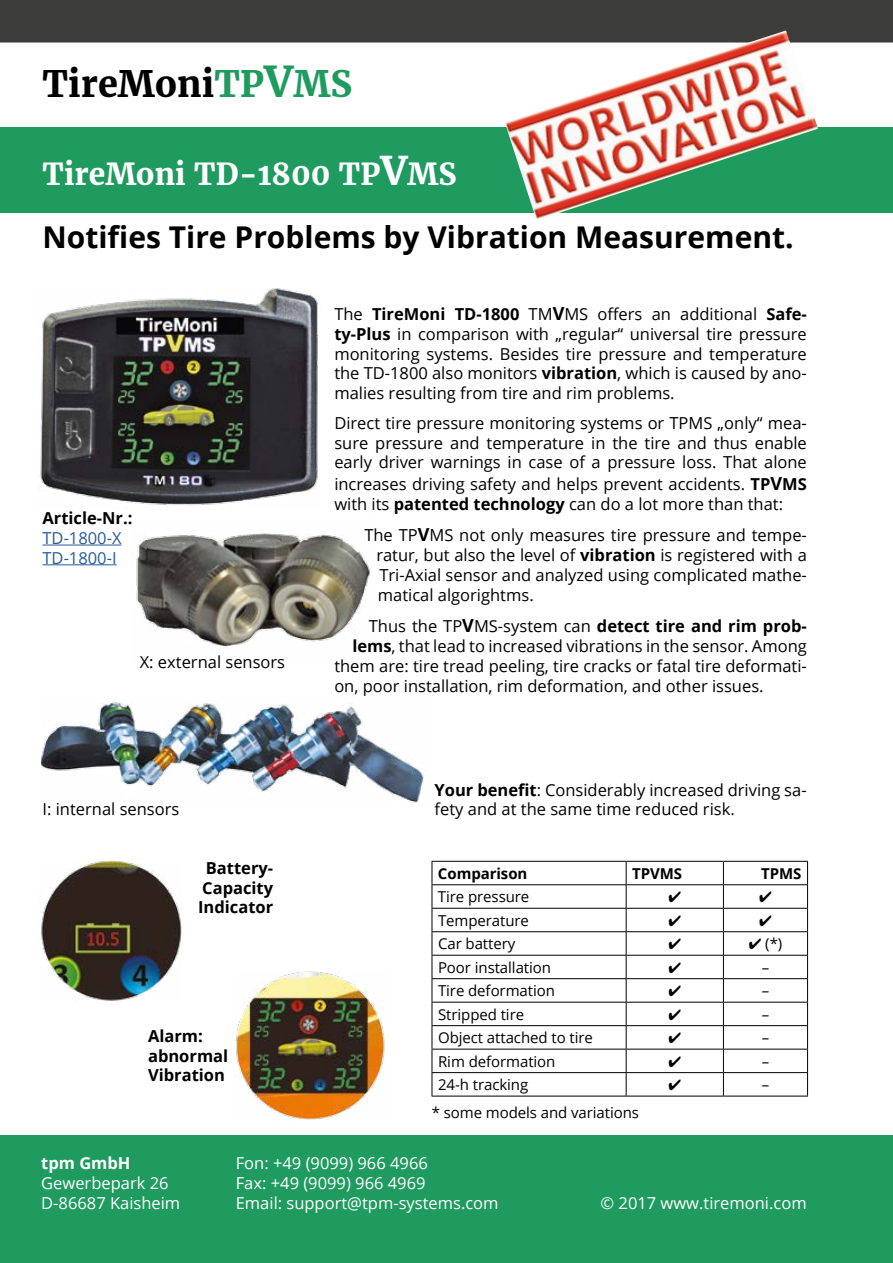
<style>
.page{position:relative;width:893px;height:1263px;background:#fff}
.page>*{position:absolute;margin:0;border:0;box-sizing:border-box;transform-origin:0 0}
.t1{font:700 36px "Merriweather";color:#000}
.t2{font:700 30px "Open Sans";color:#000}
.t3{font:700 30px "Merriweather";color:#fff}
.t4{font:16.5px/19.8px "Open Sans";color:#000;text-align:justify}
.t5{font:16.5px/19.8px "Open Sans";color:#fff}
.t6{font:700 16.5px/19.8px "Open Sans";color:#000;text-align:center}
.t7{font:16.5px/19.8px "Open Sans";color:#275b9b}
.t8{font:700 16.5px "Open Sans";color:#fff}
.t9{font:15px "Open Sans";letter-spacing:-.005em;color:#000}
.t10{font:700 15px "Open Sans";letter-spacing:-.005em;color:#000}
.s1{color:#209b60}
.s2{font-size:42px;color:#209b60}
.s3{font-size:39px}
.s4{font-weight:700}
.s5{font-weight:700;font-size:18px}
</style>
<div class="page">
<div style="left:0;top:0;width:893px;height:43px;background:#3c3c3b"></div>
<div style="left:0;top:128px;width:893px;height:85px;background:#209b60"></div>
<div style="left:0;top:1135px;width:893px;height:128px;background:#209b60"></div>
<img style="left:40px;top:288px;width:279px;height:217px">
<img style="left:136px;top:533px;width:235px;height:115px">
<hr style="left:43px;top:545px;width:79px;height:1px;background:#275b9b">
<hr style="left:43px;top:564px;width:74px;height:1px;background:#275b9b">
<img style="left:41px;top:860px;width:140px;height:141px">
<img style="left:236px;top:971px;width:149px;height:149px">
<hr style="left:432px;top:884px;width:194px;height:1px;background:#000">
<hr style="left:626px;top:884px;width:97px;height:1px;background:#000">
<hr style="left:723px;top:884px;width:85px;height:1px;background:#000">
<hr style="left:432px;top:908px;width:194px;height:1px;background:#000">
<hr style="left:626px;top:908px;width:97px;height:1px;background:#000">
<hr style="left:723px;top:908px;width:85px;height:1px;background:#000">
<hr style="left:432px;top:931px;width:194px;height:1px;background:#000">
<hr style="left:626px;top:931px;width:97px;height:1px;background:#000">
<hr style="left:723px;top:931px;width:85px;height:1px;background:#000">
<hr style="left:432px;top:955px;width:194px;height:1px;background:#000">
<hr style="left:626px;top:955px;width:97px;height:1px;background:#000">
<hr style="left:723px;top:955px;width:85px;height:1px;background:#000">
<hr style="left:432px;top:978px;width:194px;height:1px;background:#000">
<hr style="left:626px;top:978px;width:97px;height:1px;background:#000">
<hr style="left:723px;top:978px;width:85px;height:1px;background:#000">
<hr style="left:432px;top:1002px;width:194px;height:1px;background:#000">
<hr style="left:626px;top:1002px;width:97px;height:1px;background:#000">
<hr style="left:723px;top:1002px;width:85px;height:1px;background:#000">
<hr style="left:432px;top:1025px;width:194px;height:1px;background:#000">
<hr style="left:626px;top:1025px;width:97px;height:1px;background:#000">
<hr style="left:723px;top:1025px;width:85px;height:1px;background:#000">
<hr style="left:432px;top:1049px;width:194px;height:1px;background:#000">
<hr style="left:626px;top:1049px;width:97px;height:1px;background:#000">
<hr style="left:723px;top:1049px;width:85px;height:1px;background:#000">
<hr style="left:432px;top:1072px;width:194px;height:1px;background:#000">
<hr style="left:626px;top:1072px;width:97px;height:1px;background:#000">
<svg style="left:626px;top:862px;width:1px;height:234px"></svg>
<hr style="left:723px;top:1072px;width:85px;height:1px;background:#000">
<svg style="left:723px;top:862px;width:1px;height:234px"></svg>
<hr style="left:432px;top:861px;width:194px;height:1px;background:#000">
<hr style="left:626px;top:861px;width:97px;height:1px;background:#000">
<hr style="left:723px;top:861px;width:85px;height:1px;background:#000">
<svg style="left:432px;top:862px;width:1px;height:234px"></svg>
<svg style="left:807px;top:862px;width:1px;height:234px"></svg>
<hr style="left:432px;top:1096px;width:194px;height:1px;background:#000">
<hr style="left:626px;top:1096px;width:97px;height:1px;background:#000">
<hr style="left:723px;top:1096px;width:85px;height:1px;background:#000">
<img style="left:41px;top:702px;width:383px;height:101px">
<img style="left:505px;top:30px;width:313px;height:190px">
<h1 class="t1" style="left:43px;top:59px;width:311px">TireMoni<span class="s1">TP</span><span class="s2">V</span><span class="s1">MS</span></h1>
<h2 class="t3" style="left:43px;top:154px;width:415px">TireMoni TD-1800 TP<span class="s3">V</span>MS</h2>
<h2 class="t2" style="left:43px;top:216px;width:753px">Notifies Tire Problems by Vibration Measurement.</h2>
<p class="t6" style="left:43px;top:508px;width:91px">Article-Nr.:</p>
<p class="t7" style="left:43px;top:527px;width:81px">TD-1800-X<br>TD-1800-I</p>
<p class="t4" style="left:140px;top:652px;width:147px">X: external sensors</p>
<p class="t4" style="left:43px;top:799px;width:138px">I: internal sensors</p>
<p class="t6" style="left:198px;top:857px;width:77px">Battery-<br>Capacity<br>Indicator</p>
<p class="t6" style="left:148px;top:1025px;width:82px;text-align:left">Alarm: abnormal<br>Vibration</p>
<p class="t4" style="left:334px;top:304px;width:474px">The <span class="s4">TireMoni TD-1800</span> TM<span class="s5">V</span>MS offers an additional <span class="s4">Safe&shy;ty-Plus</span> in comparison with „regular“ universal tire pressure monitoring systems. Besides tire pressure and temperature the TD-1800 also monitors <span class="s4">vibration</span>, which is caused by ano&shy;malies resulting from tire and rim problems.</p>
<p class="t4" style="left:334px;top:413px;width:474px">Direct tire pressure monitoring systems or TPMS „only“ mea&shy;sure pressure and temperature in the tire and thus enable early driver warnings in case of a pressure loss. That alone</p>
<p class="t4" style="left:334px;top:474px;width:474px">increases driving safety and helps prevent accidents. <span class="s4">TP</span><span class="s5">V</span><span class="s4">MS </span>with its <span class="s4">patented technology</span> can do a lot more than that:</p>
<p class="t4" style="left:376px;top:525px;width:432px;text-indent:-12px">The TP<span class="s5">V</span>MS not only measures tire pressure and tempe&shy;ratur, but also the level of <span class="s4">vibration</span> is registered with a Tri-Axial sensor and analyzed using complicated mathe&shy;matical algorightms.</p>
<p class="t4" style="left:369px;top:616px;width:439px">Thus the TP<span class="s5">V</span>MS-system can <span class="s4">detect tire and rim prob-</span></p>
<p class="t4" style="left:352px;top:636px;width:456px"><span class="s4">lems</span>, that lead to increased vibrations in the sensor. Among</p>
<p class="t4" style="left:334px;top:656px;width:474px">them are: tire tread peeling, tire cracks or fatal tire deformati-</p>
<p class="t4" style="left:334px;top:675px;width:431px">on, poor installation, rim deformation, and other issues.</p>
<p class="t4" style="left:435px;top:779px;width:374px"><span class="s4">Your benefit</span>: Considerably increased driving sa&shy;fety and at the same time reduced risk.</p>
<p class="t10" style="left:438px;top:863px;width:91px">Comparison</p>
<p class="t10" style="left:632px;top:863px;width:51px">TPVMS</p>
<p class="t10" style="left:761px;top:863px;width:42px">TPMS</p>
<p class="t9" style="left:438px;top:886px;width:93px">Tire pressure</p>
<p class="t9" style="left:438px;top:910px;width:93px">Temperature</p>
<p class="t9" style="left:438px;top:933px;width:79px">Car battery</p>
<p class="t9" style="left:749px;top:933px;width:35px">✔ (*)</p>
<p class="t9" style="left:438px;top:957px;width:115px">Poor installation</p>
<p class="t9" style="left:762px;top:957px;width:9px">–</p>
<p class="t9" style="left:438px;top:980px;width:118px">Tire deformation</p>
<p class="t9" style="left:762px;top:980px;width:9px">–</p>
<p class="t9" style="left:438px;top:1004px;width:88px">Stripped tire</p>
<p class="t9" style="left:762px;top:1004px;width:9px">–</p>
<p class="t9" style="left:438px;top:1027px;width:156px">Object attached to tire</p>
<p class="t9" style="left:762px;top:1027px;width:9px">–</p>
<p class="t9" style="left:438px;top:1051px;width:119px">Rim deformation</p>
<p class="t9" style="left:762px;top:1051px;width:9px">–</p>
<p class="t9" style="left:438px;top:1074px;width:92px">24-h tracking</p>
<p class="t9" style="left:762px;top:1074px;width:9px">–</p>
<p class="t9" style="left:432px;top:1103px;width:209px">* some models and variations</p>
<p class="t8" style="left:41px;top:1152px;width:91px">tpm GmbH</p>
<p class="t5" style="left:41px;top:1173px;width:141px">Gewerbepark 26<br>D-86687 Kaisheim</p>
<p class="t5" style="left:236px;top:1153px;width:264px">Fon: +49 (9099) 966 4966<br>Fax: +49 (9099) 966 4969<br>Email: support@tpm-systems.com</p>
<p class="t5" style="left:601px;top:1192px;width:208px">© 2017 www.tiremoni.com</p>
</div>
